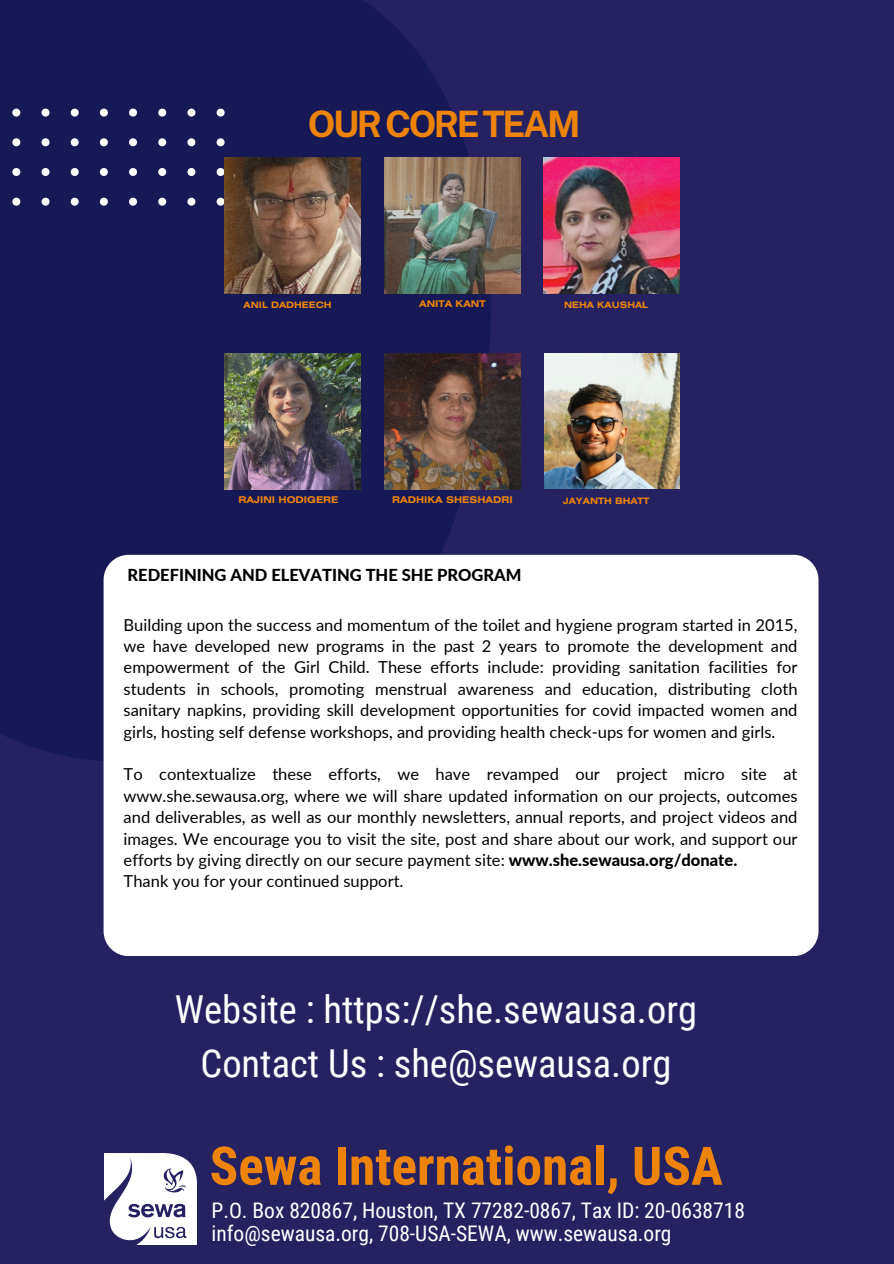
<style>
.page{position:relative;width:894px;height:1264px;background:#fff}
.page>*{position:absolute;margin:0;border:0;box-sizing:border-box;transform-origin:0 0}
.t1{font:700 53.1px "Roboto Condensed";color:#ed8409}
.t2{font:38.55px/53.6px "Roboto Condensed";color:#fff;text-align:center}
.t3{font:700 36.3px "Public Sans";letter-spacing:-.07em;color:#ed8409}
.t4{font:21.45px/22.5px "Roboto Condensed";color:#fff}
.t5{font:16.5px/21.3px "Lato";color:#000;text-align:justify}
.t6{font:800 16.5px "Lato";color:#000}
.t7{font:700 9.3px "Helios Ext";color:#ed8409}
.t8{font:700 8.85px "Helios Ext";color:#ed8409}
.s1{font-weight:800}
</style>
<div class="page">
<div style="left:0;top:0;width:893px;height:1263px;background:#262262"></div>
<div style="left:0;top:0;width:493px;height:763px;background:#171856"></div>
<svg style="left:12px;top:109px;width:8px;height:8px"></svg>
<svg style="left:42px;top:109px;width:7px;height:8px"></svg>
<svg style="left:71px;top:109px;width:8px;height:8px"></svg>
<svg style="left:100px;top:109px;width:8px;height:8px"></svg>
<svg style="left:129px;top:109px;width:8px;height:8px"></svg>
<svg style="left:158px;top:109px;width:8px;height:8px"></svg>
<svg style="left:187px;top:109px;width:8px;height:8px"></svg>
<svg style="left:216px;top:109px;width:8px;height:8px"></svg>
<svg style="left:12px;top:138px;width:8px;height:8px"></svg>
<svg style="left:42px;top:138px;width:7px;height:8px"></svg>
<svg style="left:71px;top:138px;width:8px;height:8px"></svg>
<svg style="left:100px;top:138px;width:8px;height:8px"></svg>
<svg style="left:129px;top:138px;width:8px;height:8px"></svg>
<svg style="left:158px;top:138px;width:8px;height:8px"></svg>
<svg style="left:187px;top:138px;width:8px;height:8px"></svg>
<svg style="left:216px;top:138px;width:8px;height:8px"></svg>
<svg style="left:12px;top:168px;width:8px;height:8px"></svg>
<svg style="left:42px;top:168px;width:7px;height:8px"></svg>
<svg style="left:71px;top:168px;width:8px;height:8px"></svg>
<svg style="left:100px;top:168px;width:8px;height:8px"></svg>
<svg style="left:129px;top:168px;width:8px;height:8px"></svg>
<svg style="left:158px;top:168px;width:8px;height:8px"></svg>
<svg style="left:187px;top:168px;width:8px;height:8px"></svg>
<svg style="left:216px;top:168px;width:8px;height:8px"></svg>
<svg style="left:12px;top:198px;width:8px;height:8px"></svg>
<svg style="left:42px;top:198px;width:7px;height:8px"></svg>
<svg style="left:71px;top:198px;width:8px;height:8px"></svg>
<svg style="left:100px;top:198px;width:8px;height:8px"></svg>
<svg style="left:129px;top:198px;width:8px;height:8px"></svg>
<svg style="left:158px;top:198px;width:8px;height:8px"></svg>
<svg style="left:187px;top:198px;width:8px;height:8px"></svg>
<svg style="left:216px;top:198px;width:8px;height:8px"></svg>
<img style="left:224px;top:157px;width:137px;height:137px">
<img style="left:384px;top:157px;width:136px;height:137px">
<img style="left:543px;top:157px;width:136px;height:137px">
<img style="left:224px;top:353px;width:137px;height:137px">
<img style="left:384px;top:353px;width:136px;height:137px">
<img style="left:105px;top:1153px;width:91px;height:91px">
<div style="left:104px;top:555px;width:714px;height:401px;background:#fff;border-radius:25px"></div>
<img style="left:544px;top:353px;width:135px;height:135px">
<p class="t3" style="left:308px;top:102px;width:274px">OURCORETEAM</p>
<h2 class="t8" style="left:243px;top:301px;width:90px">ANIL DADHEECH</h2>
<p class="t7" style="left:419px;top:300px;width:68px">ANITA KANT</p>
<p class="t8" style="left:564px;top:301px;width:86px">NEHA KAUSHAL</p>
<p class="t7" style="left:238px;top:496px;width:101px">RAJINI HODIGERE</p>
<p class="t7" style="left:392px;top:496px;width:122px">RADHIKA SHESHADRI</p>
<p class="t8" style="left:562px;top:497px;width:88px">JAYANTH BHATT</p>
<h5 class="t6" style="left:127px;top:564px;width:395px">REDEFINING AND ELEVATING THE SHE PROGRAM</h5>
<p class="t5" style="left:124px;top:613px;width:675px">Building upon the success and momentum of the toilet and hygiene program started in 2015, we have developed new programs in the past 2 years to promote the development and empowerment of the Girl Child. These efforts include: providing sanitation facilities for students in schools, promoting menstrual awareness and education, distributing cloth sanitary napkins, providing skill development opportunities for covid impacted women and girls, hosting self defense workshops, and providing health check-ups for women and girls.</p>
<p class="t5" style="left:124px;top:763px;width:675px;text-align:left">To contextualize these efforts, we have revamped our project micro site at www.she.sewausa.org, where we will share updated information on our projects, outcomes and deliverables, as well as our monthly newsletters, annual reports, and project videos and images. We encourage you to visit the site, post and share about our work, and support our efforts by giving directly on our secure payment site: <span class="s1">www.she.sewausa.org/donate.<br></span>Thank you for your continued support.</p>
<p class="t2" style="left:175px;top:983px;width:523px">Website : https://she.sewausa.org<br>Contact Us : she@sewausa.org</p>
<p class="t1" style="left:209px;top:1135px;width:514px">Sewa International, USA</p>
<p class="t4" style="left:211px;top:1199px;width:535px">P.O. Box 820867, Houston, TX 77282-0867, Tax ID: 20-0638718 info@sewausa.org, 708-USA-SEWA, www.sewausa.org</p>
</div>
